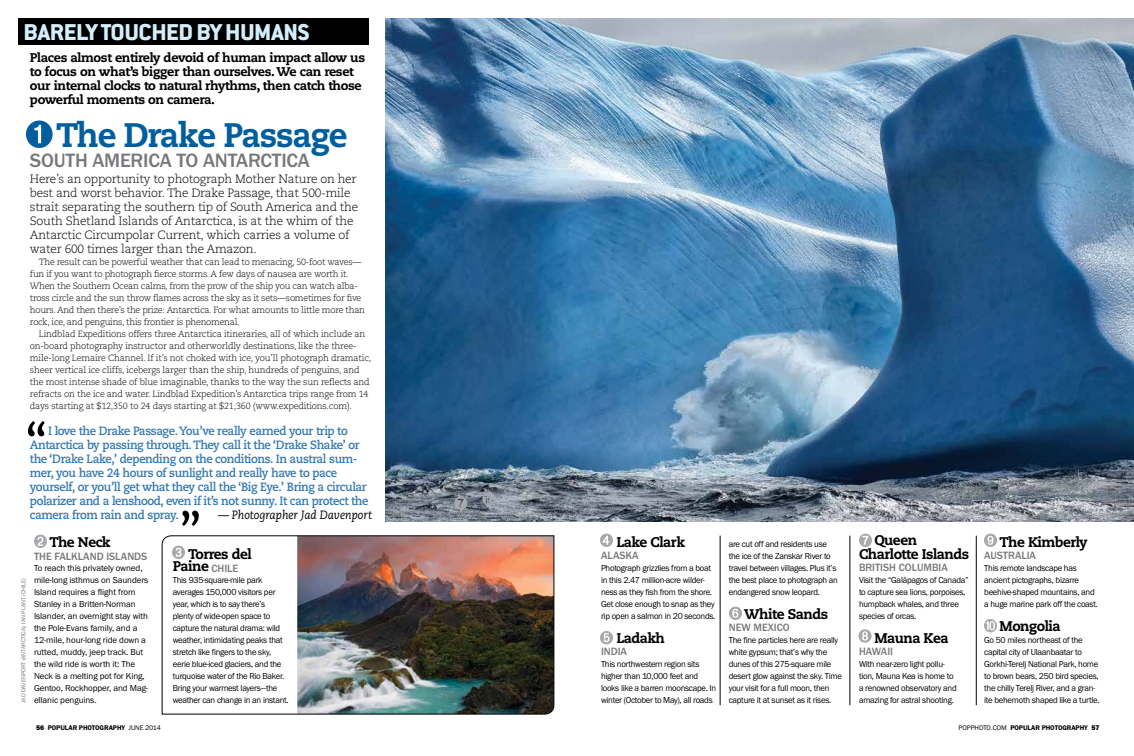
<style>
.page{position:relative;width:1134px;height:756px;background:#fff}
.page>*{position:absolute;margin:0;border:0;box-sizing:border-box;transform-origin:0 0}
.t1{font:800 34px "Caecilia LT Std";letter-spacing:-.035em;color:#005e9e;scale:.96 1}
.t2{font:800 25.2px "Conduit ITC";letter-spacing:-.02em;color:#d4effc}
.t3{font:500 20px "Franklin Goth EFOP";letter-spacing:-.01em;color:#77787b}
.t4{font:800 14px/14px "Caecilia LT Std";letter-spacing:-.035em;color:#000}
.t5{font:800 12.6px/14px "Caecilia LT Std";letter-spacing:-.03em;color:#000}
.t6{font:700 12px/14px "Caecilia LT Std";letter-spacing:-.035em;color:#3378b0;scale:.95 1}
.t7{font:300 12px/14px "Caecilia LT Std";letter-spacing:-.02em;color:#000}
.t8{font:italic 12px "Caecilia LT Std";color:#000;scale:.93 1}
.t9{font:500 11px "Franklin Goth EFOP";color:#77787b}
.t10{font:9px/12px "Franklin Goth EFOP";letter-spacing:-.03em;color:#000}
.t11{font:300 9px/12px "Caecilia LT Std";letter-spacing:-.02em;color:#000}
.t12{font:9px/12px "Franklin Goth EFOP";letter-spacing:-.01em;color:#000}
.t13{font:600 7px "Franklin Goth EFOP";letter-spacing:-.01em;color:#000}
.t14{font:6px "Franklin Goth EFOP";letter-spacing:-.01em;color:#77787b}
.s1{font-weight:800}
.s2{font-weight:400}
.s3{font-family:"Franklin Goth EFOP";font-weight:500;font-size:11px;color:#77787b}
</style>
<div class="page">
<img style="left:385px;top:18px;width:749px;height:504px">
<img style="left:162px;top:536px;width:392px;height:178px">
<svg style="left:859px;top:629px;width:12px;height:14px"></svg>
<svg style="left:729px;top:607px;width:13px;height:13px"></svg>
<svg style="left:600px;top:534px;width:13px;height:13px"></svg>
<svg style="left:482px;top:492px;width:13px;height:14px"></svg>
<svg style="left:454px;top:496px;width:13px;height:14px"></svg>
<svg style="left:600px;top:631px;width:13px;height:13px"></svg>
<svg style="left:172px;top:546px;width:13px;height:13px"></svg>
<svg style="left:34px;top:535px;width:13px;height:13px"></svg>
<hr style="left:720px;top:536px;width:1px;height:169px;background:#000">
<hr style="left:850px;top:536px;width:1px;height:169px;background:#000">
<hr style="left:976px;top:536px;width:1px;height:169px;background:#000">
<svg style="left:859px;top:534px;width:13px;height:13px"></svg>
<svg style="left:984px;top:619px;width:13px;height:13px"></svg>
<div style="left:18px;top:18px;width:351px;height:27px;background:#000"></div>
<svg style="left:28px;top:421px;width:17px;height:15px"></svg>
<svg style="left:182px;top:511px;width:17px;height:15px"></svg>
<svg style="left:26px;top:121px;width:27px;height:27px"></svg>
<svg style="left:984px;top:534px;width:13px;height:13px"></svg>
<h2 class="t2" style="left:24px;top:16px;width:288px">BARELY TOUCHED BY HUMANS</h2>
<h3 class="t5" style="left:30px;top:51px;width:337px">Places almost entirely devoid of human impact allow us to focus on what’s bigger than ourselves. We can reset our internal clocks to natural rhythms, then catch those powerful moments on camera.</h3>
<h1 class="t1" style="left:56px;top:114px;width:305px">The Drake Passage</h1>
<h3 class="t3" style="left:30px;top:149px;width:281px">SOUTH AMERICA TO ANTARCTICA</h3>
<p class="t7" style="left:30px;top:172px;width:330px">Here’s an opportunity to photograph Mother Nature on her best and worst behavior. The Drake Passage, that 500-mile strait separating the southern tip of South America and the South Shetland Islands of Antarctica, is at the whim of the Antarctic Circumpolar Current, which carries a volume of water 600 times larger than the Amazon.</p>
<p class="t11" style="left:30px;top:256px;width:337px;text-indent:9px">The result can be powerful weather that can lead to menacing, 50-foot waves— fun if you want to photograph fierce storms. A few days of nausea are worth it.<br>When the Southern Ocean calms, from the prow of the ship you can watch alba&shy;tross circle and the sun throw flames across the sky as it sets—sometimes for five hours. And then there’s the prize: Antarctica. For what amounts to little more than rock, ice, and penguins, this frontier is phenomenal.</p>
<p class="t11" style="left:30px;top:328px;width:343px;text-indent:9px">Lindblad Expeditions offers three Antarctica itineraries, all of which include an on-board photography instructor and otherworldly destinations, like the three&shy;mile-long Lemaire Channel. If it’s not choked with ice, you’ll photograph dramatic, sheer vertical ice cliffs, icebergs larger than the ship, hundreds of penguins, and the most intense shade of blue imaginable, thanks to the way the sun reflects and refracts on the ice and water. Lindblad Expedition’s Antarctica trips range from 14 days starting at $12,350 to 24 days starting at $21,360 (www.expeditions.com).</p>
<p class="t6" style="left:30px;top:424px;width:358px;text-indent:18px">I love the Drake Passage. You’ve really earned your trip to Antarctica by passing through. They call it the ‘Drake Shake’ or the ‘Drake Lake,’ depending on the conditions. In austral sum&shy;mer, you have 24 hours of sunlight and really have to pace yourself, or you’ll get what they call the ‘Big Eye.’ Bring a circular polarizer and a lenshood, even if it’s not sunny. It can protect the camera from rain and spray.</p>
<h3 class="t8" style="left:218px;top:508px;width:167px">— Photographer Jad Davenport</h3>
<h3 class="t4" style="left:49px;top:535px;width:63px">The Neck</h3>
<p class="t9" style="left:34px;top:550px;width:115px">THE FALKLAN D ISLAN DS</p>
<p class="t12" style="left:34px;top:562px;width:116px">To reach this privately owned, mile-long isthmus on Saunders<br>Island requires a flight from<br>Stanley in a Britten-Norman<br>Islander, an overnight stay with the Pole-Evans family, and a<br>12-mile, hour-long ride down a rutted, muddy, jeep track. But the wild ride is worth it: The<br>Neck is a melting pot for King,<br>Gentoo, Rockhopper, and Mag&shy;ellanic penguins.</p>
<p class="t14" style="left:20px;top:703px;width:126px;rotate:-90deg">Jad Davenport (Antarctica); Ian Plant (Chi le)</p>
<p class="t13" style="left:36px;top:723px;width:126px"><span class="s1">56</span> POPULAR PHOTOGRAPHY <span class="s2">June 2014</span></p>
<h3 class="t4" style="left:173px;top:548px;width:81px;line-height:12px;text-indent:15px">Torres del<br>Paine <span class="s3">CHILE</span></h3>
<p class="t10" style="left:173px;top:574px;width:118px">This 935-square-mile park averages 150,000 visitors per year, which is to say there’s<br>plenty of wide-open space to capture the natural drama: wild weather, intimidating peaks that stretch like fingers to the sky, eerie blue-iced glaciers, and the turquoise water of the Rio Baker.<br>Bring your warmest layers—the weather can change in an instant.</p>
<h3 class="t4" style="left:616px;top:535px;width:70px">Lake Clark</h3>
<p class="t9" style="left:601px;top:549px;width:39px">ALASKA</p>
<p class="t10" style="left:601px;top:562px;width:116px">Photograph grizzlies from a boat in this 2.47 million-acre wilder&shy;ness as they fish from the shore.<br>Get close enough to snap as they rip open a salmon in 20 seconds.</p>
<h3 class="t4" style="left:616px;top:631px;width:50px">Ladakh</h3>
<p class="t9" style="left:601px;top:645px;width:23px">INDIA</p>
<p class="t10" style="left:601px;top:658px;width:117px">This northwestern region sits higher than 10,000 feet and looks like a barren moonscape. In winter (October to May), all roads</p>
<p class="t10" style="left:729px;top:538px;width:111px">are cut off and residents use the ice of the Zanskar River to travel between villages. Plus it’s the best place to photograph an endangered snow leopard.</p>
<h3 class="t4" style="left:744px;top:607px;width:86px">White Sands</h3>
<p class="t9" style="left:729px;top:621px;width:63px">NEW MEXICO</p>
<p class="t10" style="left:729px;top:634px;width:115px">The fine particles here are really white gypsum; that’s why the dunes of this 275-square mile desert glow against the sky. Time your visit for a full moon, then capture it at sunset as it rises.</p>
<h3 class="t4" style="left:859px;top:533px;width:112px;text-indent:15px">Queen<br>Charlotte Islands</h3>
<p class="t9" style="left:859px;top:561px;width:72px">BRITISH COLUMBIA</p>
<p class="t10" style="left:859px;top:574px;width:111px">Visit the “Galápagos of Canada” to capture sea lions, porpoises, humpback whales, and three species of orcas.</p>
<h3 class="t4" style="left:874px;top:631px;width:76px">Mauna Kea</h3>
<p class="t9" style="left:859px;top:645px;width:27px">HAWAII</p>
<p class="t10" style="left:859px;top:658px;width:99px">With near-zero light pollu&shy;tion, Mauna Kea is home to a renowned observatory and amazing for astral shooting.</p>
<h3 class="t4" style="left:1000px;top:535px;width:89px">The Kimberly</h3>
<p class="t9" style="left:984px;top:549px;width:48px">AUSTRALIA</p>
<p class="t10" style="left:984px;top:562px;width:115px">This remote landscape has ancient pictographs, bizarre beehive-shaped mountains, and a huge marine park off the coast.</p>
<h3 class="t4" style="left:1000px;top:619px;width:63px">Mongolia</h3>
<p class="t10" style="left:984px;top:634px;width:116px">Go 50 miles northeast of the capital city of Ulaanbaatar to<br>Gorkhi-Terelj National Park, home to brown bears, 250 bird species, the chilly Terelj River, and a gran-</p>
<p class="t10" style="left:984px;top:694px;width:117px">ite behemoth shaped like a turtle.</p>
<p class="t13" style="left:959px;top:723px;width:143px"><span class="s2">POPPHOTO.COM</span> POPULAR PHOTOGRAPHY <span class="s1">57</span></p>
</div>
